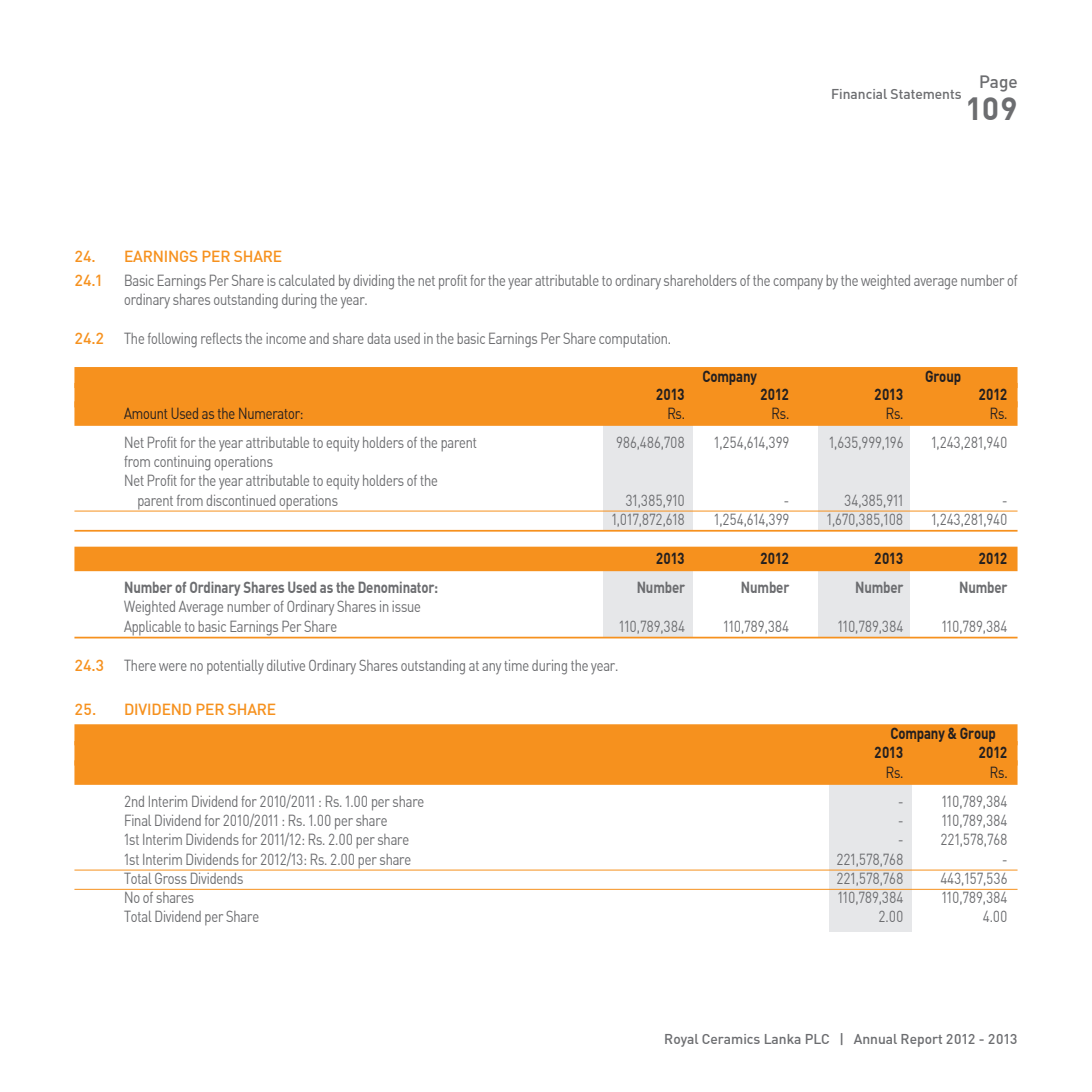
<style>
.page{position:relative;width:1092px;height:1092px;background:#fff}
.page>*{position:absolute;margin:0;border:0;box-sizing:border-box;transform-origin:0 0}
.t1{font:700 31.5px "Sapient Sans";color:#6c6d70}
.t2{font:500 17.5px "Sapient Sans";color:#6c6d70}
.Accounts{font:15.75px "Sapient Sans";letter-spacing:-.01em;color:#6c6d70;scale:.85 1}
.Accounts_Text_1{font:15.75px/18.4px "Sapient Sans";letter-spacing:-.01em;color:#6c6d70;scale:.85 1}
._4_tab_line_0_5{font:15.75px "Sapient Sans";letter-spacing:-.01em;color:#6c6d70;scale:.85 1}
._4_tab_line_1{font:15.75px "Sapient Sans";letter-spacing:-.01em;color:#6c6d70;scale:.85 1}
.Accounts-2{font:700 15.75px "Sapient Sans";letter-spacing:-.01em;color:#6c6d70;scale:.85 1}
.Headline_4{font:15.75px "Sapient Sans";letter-spacing:-.01em;color:#231f20;scale:.85 1}
.Headline{font:700 15.75px "Sapient Sans";letter-spacing:-.01em;color:#231f20;scale:.85 1}
.Accounts_Heading{font:500 15.75px "Sapient Sans";letter-spacing:-.01em;color:#f6911e}
.Company_Group{font:700 15.75px "Sapient Sans";letter-spacing:-.01em;color:#231f20;scale:.85 1}
.Accounts_Text_1-2{font:500 15.75px "Sapient Sans";color:#f6911e}
.t3{font:500 14px "Sapient Sans";color:#6c6d70}
.s1{font-weight:500;color:#f6911e}
</style>
<div class="page">
<div style="left:828px;top:765px;width:83px;height:167px;background:#e6e7e9"></div>
<div style="left:603px;top:425px;width:90px;height:106px;background:#e6e7e9"></div>
<div style="left:603px;top:567px;width:90px;height:70px;background:#e6e7e9"></div>
<div style="left:818px;top:425px;width:91px;height:106px;background:#e6e7e9"></div>
<div style="left:818px;top:567px;width:91px;height:70px;background:#e6e7e9"></div>
<div style="left:74px;top:367px;width:943px;height:21px;background:#f6911e"></div>
<div style="left:74px;top:383px;width:943px;height:24px;background:#f6911e"></div>
<div style="left:74px;top:401px;width:943px;height:25px;background:#f6911e"></div>
<hr style="left:74px;top:510px;width:943px;height:1px;background:#f6911e">
<hr style="left:74px;top:530px;width:943px;height:1px;background:#f6911e">
<div style="left:74px;top:546px;width:943px;height:25px;background:#f6911e"></div>
<hr style="left:74px;top:636px;width:943px;height:2px;background:#f6911e">
<div style="left:74px;top:724px;width:943px;height:21px;background:#f6911e"></div>
<div style="left:74px;top:741px;width:943px;height:24px;background:#f6911e"></div>
<div style="left:74px;top:760px;width:943px;height:24px;background:#f6911e"></div>
<hr style="left:74px;top:869px;width:943px;height:1px;background:#f6911e">
<hr style="left:74px;top:888px;width:943px;height:1px;background:#f6911e">
<p class="t2" style="left:979px;top:71px;width:40px">Page</p>
<h1 class="t1" style="left:966px;top:88px;width:53px">109</h1>
<p class="t3" style="left:831px;top:85px;width:132px">Financial Statements</p>
<p class="Accounts_Heading" style="left:74px;top:246px;width:209px">24. EARNINGS PER SHARE</p>
<p class="Accounts_Text_1-2" style="left:74px;top:270px;width:29px">24.1</p>
<p class="Accounts_Text_1" style="left:124px;top:271px;width:1052px">Basic Earnings Per Share is calculated by dividing the net profit for the year attributable to ordinary shareholders of the company by the weighted average number of ordinary shares outstanding during the year.</p>
<p class="Accounts_Text_1-2" style="left:74px;top:328px;width:31px">24.2</p>
<p class="Accounts_Text_1" style="left:124px;top:328px;width:645px">The following reflects the income and share data used in the basic Earnings Per Share computation.</p>
<p class="Company_Group" style="left:702px;top:366px;width:66px">Company</p>
<p class="Company_Group" style="left:925px;top:366px;width:44px">Group</p>
<p class="Headline" style="left:655px;top:384px;width:36px">2013</p>
<p class="Headline" style="left:760px;top:384px;width:36px">2012</p>
<p class="Headline" style="left:874px;top:384px;width:36px">2013</p>
<p class="Headline" style="left:978px;top:384px;width:36px">2012</p>
<p class="Headline_4" style="left:124px;top:403px;width:213px">Amount Used as the Numerator:</p>
<p class="Headline_4" style="left:667px;top:403px;width:22px">Rs.</p>
<p class="Headline_4" style="left:771px;top:403px;width:22px">Rs.</p>
<p class="Headline_4" style="left:885px;top:403px;width:22px">Rs.</p>
<p class="Headline_4" style="left:989px;top:403px;width:22px">Rs.</p>
<p class="Accounts" style="left:124px;top:432px;width:417px">Net Profit for the year attributable to equity holders of the parent</p>
<p class="Accounts" style="left:616px;top:432px;width:83px">986,486,708</p>
<p class="Accounts" style="left:714px;top:432px;width:90px">1,254,614,399</p>
<p class="Accounts" style="left:829px;top:432px;width:89px">1,635,999,196</p>
<p class="Accounts" style="left:931px;top:432px;width:91px">1,243,281,940</p>
<p class="Accounts" style="left:124px;top:451px;width:177px">from continuing operations</p>
<p class="_4_tab_line_0_5" style="left:124px;top:471px;width:371px">Net Profit for the year attributable to equity holders of the</p>
<p class="_4_tab_line_0_5" style="left:137px;top:490px;width:237px">parent from discontinued operations</p>
<p class="_4_tab_line_0_5" style="left:625px;top:490px;width:72px">31,385,910</p>
<p class="_4_tab_line_0_5" style="left:783px;top:490px;width:8px">-</p>
<p class="_4_tab_line_0_5" style="left:844px;top:490px;width:71px">34,385,911</p>
<p class="_4_tab_line_0_5" style="left:1002px;top:490px;width:8px">-</p>
<p class="_4_tab_line_1" style="left:611px;top:509px;width:88px">1,017,872,618</p>
<p class="_4_tab_line_1" style="left:714px;top:509px;width:90px">1,254,614,399</p>
<p class="_4_tab_line_1" style="left:826px;top:509px;width:92px">1,670,385,108</p>
<p class="_4_tab_line_1" style="left:931px;top:509px;width:91px">1,243,281,940</p>
<p class="Headline" style="left:655px;top:548px;width:36px">2013</p>
<p class="Headline" style="left:760px;top:548px;width:36px">2012</p>
<p class="Headline" style="left:874px;top:548px;width:36px">2013</p>
<p class="Headline" style="left:978px;top:548px;width:36px">2012</p>
<p class="Accounts-2" style="left:124px;top:577px;width:371px">Number of Ordinary Shares Used as the Denominator:</p>
<p class="Accounts-2" style="left:636px;top:577px;width:58px">Number</p>
<p class="Accounts-2" style="left:740px;top:577px;width:58px">Number</p>
<p class="Accounts-2" style="left:855px;top:577px;width:58px">Number</p>
<p class="Accounts-2" style="left:959px;top:577px;width:58px">Number</p>
<p class="Accounts" style="left:124px;top:597px;width:351px">Weighted Average number of Ordinary Shares in issue</p>
<p class="_4_tab_line_1" style="left:124px;top:616px;width:252px">Applicable to basic Earnings Per Share</p>
<p class="_4_tab_line_1" style="left:619px;top:616px;width:79px">110,789,384</p>
<p class="_4_tab_line_1" style="left:723px;top:616px;width:79px">110,789,384</p>
<p class="_4_tab_line_1" style="left:837px;top:616px;width:79px">110,789,384</p>
<p class="_4_tab_line_1" style="left:941px;top:616px;width:79px">110,789,384</p>
<p class="Accounts_Text_1" style="left:74px;top:655px;width:641px"><span class="s1">24.3</span> There were no potentially dilutive Ordinary Shares outstanding at any time during the year.</p>
<p class="Accounts_Heading" style="left:74px;top:699px;width:203px">25. DIVIDEND PER SHARE</p>
<p class="Company_Group" style="left:890px;top:723px;width:126px">Company &amp; Group</p>
<p class="Headline" style="left:874px;top:742px;width:36px">2013</p>
<p class="Headline" style="left:978px;top:742px;width:36px">2012</p>
<p class="Headline_4" style="left:885px;top:762px;width:22px">Rs.</p>
<p class="Headline_4" style="left:989px;top:762px;width:22px">Rs.</p>
<p class="Accounts" style="left:124px;top:791px;width:354px">2nd Interim Dividend for 2010/2011 : Rs. 1.00 per share</p>
<p class="Accounts" style="left:898px;top:791px;width:8px">-</p>
<p class="Accounts" style="left:941px;top:791px;width:79px">110,789,384</p>
<p class="Accounts" style="left:124px;top:810px;width:311px">Final Dividend for 2010/2011 : Rs. 1.00 per share</p>
<p class="Accounts" style="left:898px;top:810px;width:8px">-</p>
<p class="Accounts" style="left:941px;top:810px;width:79px">110,789,384</p>
<p class="Accounts" style="left:124px;top:829px;width:337px">1st Interim Dividends for 2011/12: Rs. 2.00 per share</p>
<p class="Accounts" style="left:898px;top:829px;width:130px">- 221,578,768</p>
<p class="_4_tab_line_0_5" style="left:124px;top:849px;width:339px">1st Interim Dividends for 2012/13: Rs. 2.00 per share</p>
<p class="_4_tab_line_0_5" style="left:836px;top:849px;width:80px">221,578,768</p>
<p class="_4_tab_line_0_5" style="left:1002px;top:849px;width:8px">-</p>
<p class="_4_tab_line_0_5" style="left:124px;top:868px;width:142px">Total Gross Dividends</p>
<p class="_4_tab_line_0_5" style="left:836px;top:868px;width:80px">221,578,768</p>
<p class="_4_tab_line_0_5" style="left:940px;top:868px;width:81px">443,157,536</p>
<p class="Accounts" style="left:124px;top:887px;width:84px">No of shares</p>
<p class="Accounts" style="left:837px;top:887px;width:79px">110,789,384</p>
<p class="Accounts" style="left:941px;top:887px;width:79px">110,789,384</p>
<p class="Accounts" style="left:124px;top:906px;width:160px">Total Dividend per Share</p>
<p class="Accounts" style="left:878px;top:906px;width:31px">2.00</p>
<p class="Accounts" style="left:982px;top:906px;width:31px">4.00</p>
<p class="t3" style="left:664px;top:1030px;width:355px">Royal Ceramics Lanka PLC | Annual Report 2012 - 2013</p>
</div>
